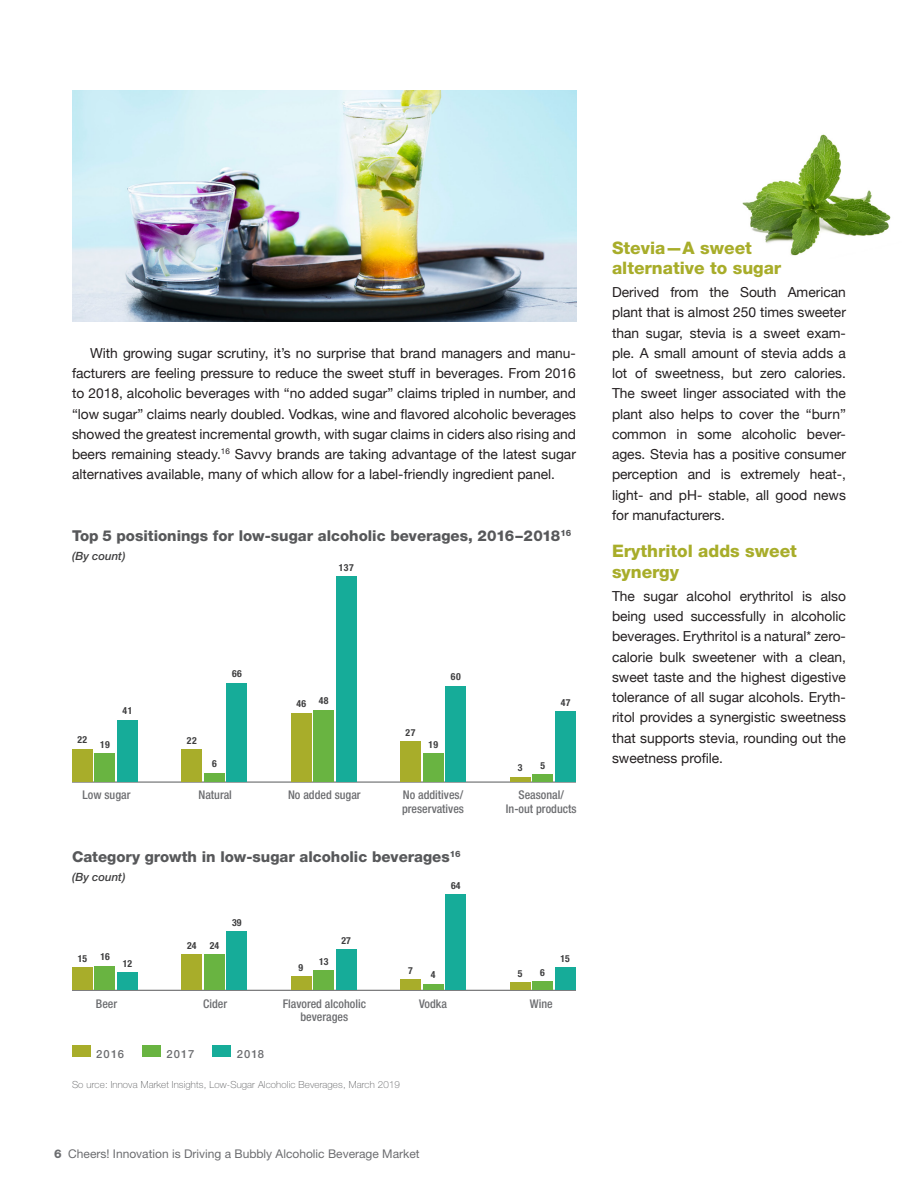
<style>
.page{position:relative;width:918px;height:1188px;background:#fff}
.page>*{position:absolute;margin:0;border:0;box-sizing:border-box;transform-origin:0 0}
.B_hed{font:800 17.25px/20.2px "Helvetica Neue";color:#a8ad2a}
.graph_title{font:800 15px "Helvetica Neue";color:#57585a}
.text_sans_no_indent{font:13.8px/20.2px "Helvetica Neue";color:#231f20;text-align:justify}
.text_sans_indent{font:13.8px/20.2px "Helvetica Neue";color:#231f20;text-align:justify}
.text_no_indent{font:500 condensed 12px/13.5px "Helvetica Neue";color:#6c6d70;text-align:center}
.t1{font:12px "Helvetica Neue";color:#6c6d70}
.graph_title-2{font:italic 500 11.4px "Helvetica Neue";color:#3e3e3f}
.text_no_indent-2{font:500 11.25px "Helvetica Neue";letter-spacing:.1em;color:#6c6d70}
.source{font:100 9.75px "Helvetica Neue";letter-spacing:.015em;color:#57585a}
.text_no_indent-3{font:700 condensed 9.75px "Helvetica Neue";letter-spacing:.05em;color:#3e3e3f}
.s1{font-weight:800}
</style>
<div class="page">
<img style="left:742px;top:134px;width:149px;height:122px">
<div style="left:72px;top:1046px;width:19px;height:12px;background:#a8ad2a"></div>
<div style="left:142px;top:1046px;width:19px;height:12px;background:#69b441"></div>
<div style="left:212px;top:1046px;width:19px;height:12px;background:#16ac99"></div>
<hr style="left:72px;top:990px;width:504px;height:1px;background:#57585a">
<div style="left:95px;top:966px;width:20px;height:24px;background:#69b441"></div>
<div style="left:72px;top:968px;width:21px;height:22px;background:#a8ad2a"></div>
<div style="left:117px;top:972px;width:21px;height:18px;background:#16ac99"></div>
<div style="left:181px;top:954px;width:21px;height:36px;background:#a8ad2a"></div>
<div style="left:204px;top:954px;width:21px;height:36px;background:#69b441"></div>
<div style="left:227px;top:932px;width:20px;height:58px;background:#16ac99"></div>
<div style="left:291px;top:976px;width:20px;height:14px;background:#a8ad2a"></div>
<div style="left:313px;top:970px;width:21px;height:20px;background:#69b441"></div>
<div style="left:423px;top:984px;width:21px;height:6px;background:#69b441"></div>
<div style="left:336px;top:950px;width:21px;height:40px;background:#16ac99"></div>
<div style="left:400px;top:980px;width:21px;height:10px;background:#a8ad2a"></div>
<div style="left:445px;top:894px;width:21px;height:96px;background:#16ac99"></div>
<div style="left:510px;top:982px;width:20px;height:8px;background:#a8ad2a"></div>
<div style="left:532px;top:981px;width:21px;height:9px;background:#69b441"></div>
<div style="left:555px;top:968px;width:21px;height:22px;background:#16ac99"></div>
<hr style="left:72px;top:782px;width:504px;height:1px;background:#57585a">
<div style="left:95px;top:753px;width:20px;height:29px;background:#69b441"></div>
<div style="left:72px;top:749px;width:21px;height:33px;background:#a8ad2a"></div>
<div style="left:117px;top:720px;width:21px;height:62px;background:#16ac99"></div>
<div style="left:181px;top:749px;width:21px;height:33px;background:#a8ad2a"></div>
<div style="left:204px;top:773px;width:21px;height:9px;background:#69b441"></div>
<div style="left:227px;top:683px;width:20px;height:99px;background:#16ac99"></div>
<div style="left:291px;top:713px;width:20px;height:69px;background:#a8ad2a"></div>
<div style="left:313px;top:710px;width:21px;height:72px;background:#69b441"></div>
<div style="left:423px;top:753px;width:21px;height:29px;background:#69b441"></div>
<div style="left:336px;top:576px;width:21px;height:206px;background:#16ac99"></div>
<div style="left:400px;top:741px;width:21px;height:41px;background:#a8ad2a"></div>
<div style="left:445px;top:686px;width:21px;height:96px;background:#16ac99"></div>
<div style="left:510px;top:777px;width:20px;height:5px;background:#a8ad2a"></div>
<div style="left:532px;top:774px;width:21px;height:8px;background:#69b441"></div>
<div style="left:555px;top:711px;width:21px;height:71px;background:#16ac99"></div>
<img style="left:72px;top:90px;width:504px;height:231px">
<p class="text_sans_indent" style="left:72px;top:343px;width:506px;text-indent:18px">With growing sugar scrutiny, it’s no surprise that brand managers and manu&shy;facturers are feeling pressure to reduce the sweet stuff in beverages. From 2016 to 2018, alcoholic beverages with “no added sugar” claims tripled in number, and “low sugar” claims nearly doubled. Vodkas, wine and flavored alcoholic beverages showed the greatest incremental growth, with sugar claims in ciders also rising and beers remaining steady.<sup>16</sup> Savvy brands are taking advantage of the latest sugar alternatives available, many of which allow for a label-friendly ingredient panel.</p>
<p class="graph_title" style="left:72px;top:526px;width:501px">Top 5 positionings for low-sugar alcoholic beverages, 2016–2018<sup>16</sup></p>
<p class="graph_title-2" style="left:72px;top:549px;width:55px">(By count)</p>
<p class="text_no_indent-3" style="left:77px;top:734px;width:11px">22</p>
<p class="text_no_indent-3" style="left:100px;top:739px;width:11px">19</p>
<p class="text_no_indent-3" style="left:123px;top:705px;width:11px">41</p>
<p class="text_no_indent-3" style="left:232px;top:668px;width:11px">66</p>
<p class="text_no_indent-3" style="left:187px;top:734px;width:11px">22</p>
<p class="text_no_indent-3" style="left:212px;top:758px;width:6px">6</p>
<p class="text_no_indent-3" style="left:339px;top:562px;width:17px">137</p>
<p class="text_no_indent-3" style="left:296px;top:698px;width:11px">46</p>
<p class="text_no_indent-3" style="left:319px;top:695px;width:11px">48</p>
<p class="text_no_indent-3" style="left:451px;top:670px;width:11px">60</p>
<p class="text_no_indent-3" style="left:406px;top:726px;width:11px">27</p>
<p class="text_no_indent-3" style="left:428px;top:739px;width:11px">19</p>
<p class="text_no_indent-3" style="left:561px;top:697px;width:11px">47</p>
<p class="text_no_indent-3" style="left:518px;top:762px;width:6px">3</p>
<p class="text_no_indent-3" style="left:541px;top:760px;width:6px">5</p>
<p class="text_no_indent" style="left:83px;top:788px;width:49px">Low sugar</p>
<p class="text_no_indent" style="left:198px;top:788px;width:35px">Natural</p>
<p class="text_no_indent" style="left:288px;top:788px;width:74px">No added sugar</p>
<p class="text_no_indent" style="left:402px;top:788px;width:64px;text-align:left">No additives/ preservatives</p>
<p class="text_no_indent" style="left:506px;top:788px;width:72px">Seasonal/<br>In-out products</p>
<p class="graph_title" style="left:72px;top:848px;width:390px">Category growth in low-sugar alcoholic beverages<sup>16</sup></p>
<p class="graph_title-2" style="left:72px;top:870px;width:55px">(By count)</p>
<p class="text_no_indent-3" style="left:451px;top:879px;width:11px">64</p>
<p class="text_no_indent-3" style="left:78px;top:953px;width:11px">15</p>
<p class="text_no_indent-3" style="left:100px;top:951px;width:11px">16</p>
<p class="text_no_indent-3" style="left:123px;top:957px;width:11px">12</p>
<p class="text_no_indent-3" style="left:187px;top:939px;width:11px">24</p>
<p class="text_no_indent-3" style="left:210px;top:939px;width:11px">24</p>
<p class="text_no_indent-3" style="left:232px;top:916px;width:11px">39</p>
<p class="text_no_indent-3" style="left:299px;top:962px;width:6px">9</p>
<p class="text_no_indent-3" style="left:319px;top:956px;width:11px">13</p>
<p class="text_no_indent-3" style="left:342px;top:935px;width:11px">27</p>
<p class="text_no_indent-3" style="left:408px;top:964px;width:6px">7</p>
<p class="text_no_indent-3" style="left:431px;top:969px;width:6px">4</p>
<p class="text_no_indent-3" style="left:518px;top:968px;width:6px">5</p>
<p class="text_no_indent-3" style="left:540px;top:966px;width:6px">6</p>
<p class="text_no_indent" style="left:96px;top:996px;width:23px">Beer</p>
<p class="text_no_indent" style="left:203px;top:996px;width:25px">Cider</p>
<p class="text_no_indent" style="left:283px;top:996px;width:85px">Flavored alcoholic beverages</p>
<p class="text_no_indent" style="left:419px;top:996px;width:29px">Vodka</p>
<p class="text_no_indent" style="left:530px;top:996px;width:24px">Wine</p>
<p class="text_no_indent-3" style="left:561px;top:953px;width:11px">15</p>
<p class="text_no_indent-2" style="left:96px;top:1047px;width:29px">2016</p>
<p class="text_no_indent-2" style="left:167px;top:1047px;width:29px">2017</p>
<p class="text_no_indent-2" style="left:237px;top:1047px;width:29px">2018</p>
<p class="source" style="left:72px;top:1078px;width:330px">So urce: Innova Market Insights, Low-Sugar Alcoholic Beverages, March 2019</p>
<p class="t1" style="left:54px;top:1147px;width:367px"><span class="s1">6</span> Cheers! Innovation is Driving a Bubbly Alcoholic Beverage Market</p>
<p class="B_hed" style="left:612px;top:237px;width:171px">Stevia—A sweet alternative to sugar</p>
<p class="text_sans_no_indent" style="left:612px;top:282px;width:236px">Derived from the South American plant that is almost 250 times sweeter than sugar, stevia is a sweet exam&shy;ple. A small amount of stevia adds a lot of sweetness, but zero calories.<br>The sweet linger associated with the plant also helps to cover the “burn” common in some alcoholic bever&shy;ages. Stevia has a positive consumer perception and is extremely heat-, light- and pH- stable, all good news for manufacturers.</p>
<p class="B_hed" style="left:612px;top:541px;width:186px">Erythritol adds sweet synergy</p>
<p class="text_sans_no_indent" style="left:612px;top:586px;width:236px">The sugar alcohol erythritol is also being used successfully in alcoholic beverages. Erythritol is a natural* zero&shy;calorie bulk sweetener with a clean, sweet taste and the highest digestive tolerance of all sugar alcohols. Eryth&shy;ritol provides a synergistic sweetness that supports stevia, rounding out the sweetness profile.</p>
</div>
